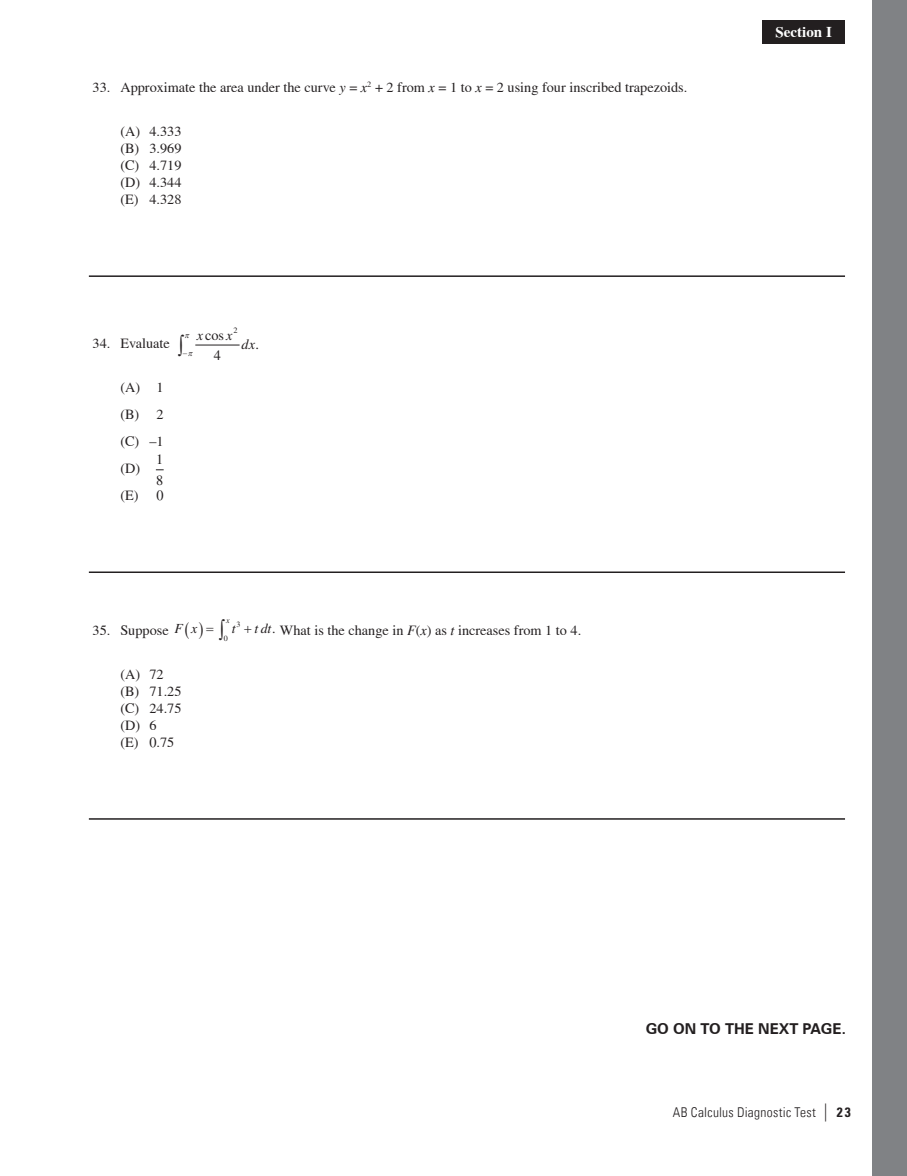
<style>
.page{position:relative;width:907px;height:1176px;background:#fff}
.page>*{position:absolute;margin:0;border:0;box-sizing:border-box;transform-origin:0 0}
.t1{font:700 15px "Zurich BT";color:#231f20}
.t2{font:700 15px "Times";color:#fff}
.t3{font:14.25px/17.1px "Times";color:#231f20;text-align:justify}
.t4{font:italic 14.25px "Times LT";color:#231f20}
.t5{font:italic 13.8px "Times LT";color:#231f20}
.t6{font:300 condensed 13.5px "Univers LT";letter-spacing:.02em;color:#231f20}
.t7{font:8.25px "Times";color:#231f20}
.t8{font:7.95px "Times";color:#231f20}
.t9{font:italic 7.95px "Times LT";color:#231f20}
.s1{font-family:"Times LT";font-style:italic}
.s2{font-family:"Times";font-style:normal}
.s3{font-family:"Times LT";font-style:italic;font-size:13.8px}
.s4{font-size:13.8px}
.s5{font-family:"Univers LT Std";font-weight:400;font-size:18px}
.s6{font-family:"Univers LT Std";font-weight:700}
</style>
<div class="page">
<div style="left:871px;top:0;width:36px;height:1176px;background:#808285"></div>
<div style="left:762px;top:20px;width:83px;height:23px;background:#231f20"></div>
<hr style="left:89px;top:275px;width:756px;height:2px;background:#231f20">
<hr style="left:89px;top:571px;width:756px;height:2px;background:#231f20">
<hr style="left:89px;top:818px;width:756px;height:1px;background:#231f20">
<hr style="left:195px;top:345px;width:44px;height:1px;background:#231f20">
<p class="t3" style="left:93px;top:78px;width:596px">33. Approximate the area under the curve <span class="s1">y</span> = <span class="s1">x</span><sup>2</sup> + 2 from <span class="s1">x</span> = 1 to <span class="s1">x</span> = 2 using four inscribed trapezoids.</p>
<p class="t3" style="left:120px;top:122px;width:63px">(A) 4.333 (B) 3.969 (C) 4.719 (D) 4.344 (E) 4.328</p>
<p class="t3" style="left:93px;top:335px;width:79px">34. Evaluate</p>
<p class="t3" style="left:120px;top:374px;width:45px;line-height:27px">(A) 1 (B) 2 (C) –1 (D)</p>
<p class="t3" style="left:156px;top:449px;width:9px;line-height:20.4px">1<br>8</p>
<p class="t3" style="left:120px;top:487px;width:45px">(E) 0</p>
<p class="t7" style="left:233px;top:326px;width:6px">2</p>
<p class="t3" style="left:197px;top:326px;width:37px"><span class="s1">x</span> cos <span class="s1">x</span></p>
<p class="t4" style="left:242px;top:336px;width:19px">dx<span class="s2">.</span></p>
<p class="t3" style="left:214px;top:346px;width:9px">4</p>
<p class="t9" style="left:226px;top:616px;width:5px">x</p>
<p class="t8" style="left:236px;top:620px;width:6px">3</p>
<p class="t3" style="left:93px;top:621px;width:106px">35. Suppose <span class="s3">F x</span></p>
<p class="t5" style="left:232px;top:621px;width:5px">t</p>
<p class="t3" style="left:254px;top:621px;width:328px"><span class="s3">t dt</span><span class="s4">.</span> What is the change in <span class="s1">F</span>(<span class="s1">x</span>) as <span class="s1">t</span> increases from 1 to 4.</p>
<p class="t8" style="left:224px;top:634px;width:6px">0</p>
<p class="t3" style="left:120px;top:665px;width:63px;text-align:left">(A) 72 (B) 71.25 (C) 24.75 (D) 6<br>(E) 0.75</p>
<p class="t2" style="left:775px;top:23px;width:58px">Section I</p>
<p class="t1" style="left:645px;top:1019px;width:202px">GO ON TO THE NEXT PAGE.</p>
<p class="t6" style="left:673px;top:1104px;width:180px">AB Calculus Diagnostic Test <span class="s5">|</span> <span class="s6">2 3</span></p>
</div>
